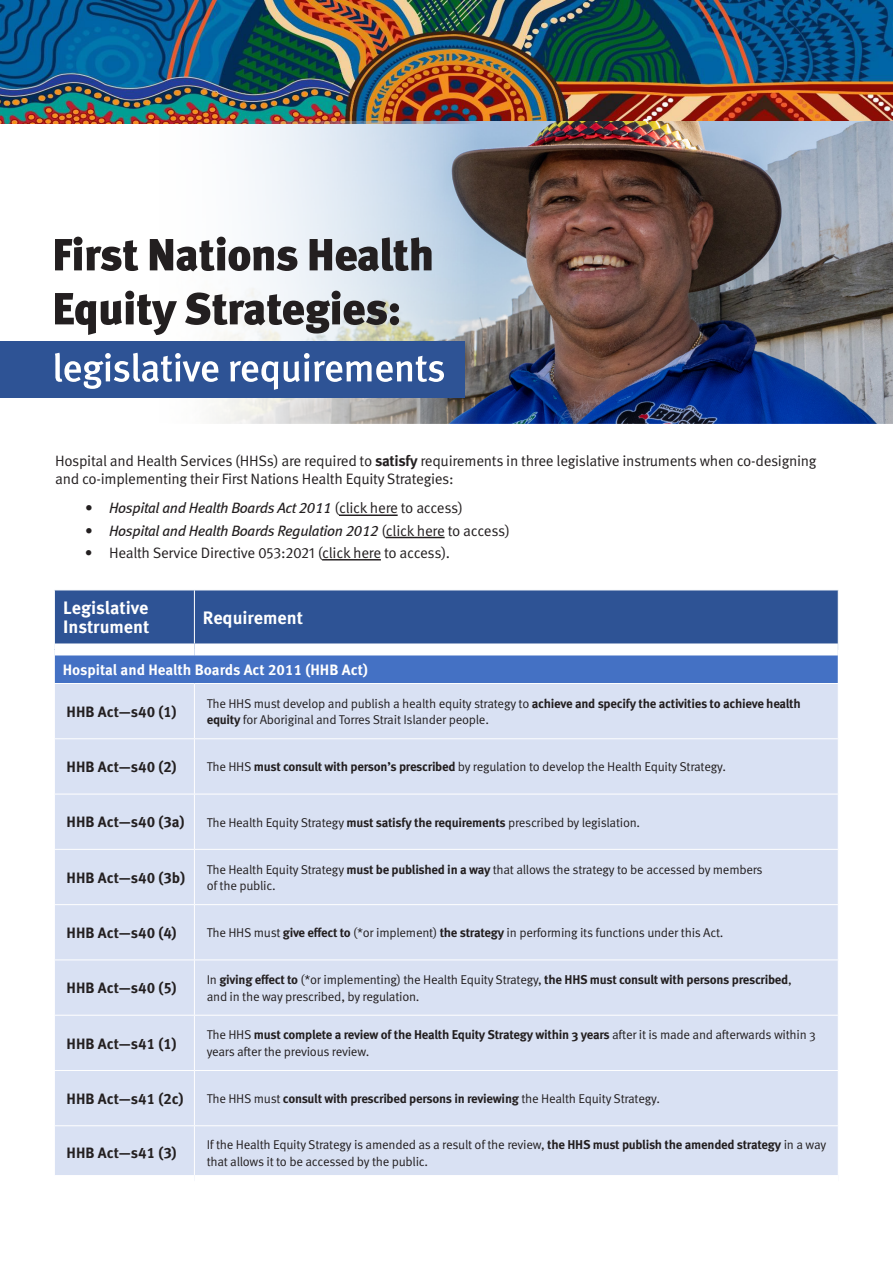
<style>
.page{position:relative;width:893px;height:1263px;background:#fff}
.page>*{position:absolute;margin:0;border:0;box-sizing:border-box;transform-origin:0 0}
.Table_Paragraph{font:700 18px/19.5px "Meta OT";color:#fff}
.Body_Text{font:15px/18px "Meta OT Norm";letter-spacing:-.02em;color:#231f20}
.Table_Paragraph-2{font:700 15px "Meta OT";color:#231f20}
.t1{font:italic 15px "Meta Book LF";letter-spacing:-.02em;color:#231f20}
.Table_Paragraph-3{font:700 15px "Meta OT";color:#fff}
.Table_Paragraph-4{font:12.75px/16.5px "Meta OT Norm";letter-spacing:-.02em;color:#231f20}
.Table_Paragraph-5{font:700 12.75px "Meta OT";letter-spacing:-.02em;color:#231f20}
.s1{font-family:"Meta OT";font-weight:700}
.s2{font-family:"Meta OT Norm";font-style:normal}
.s3{font-family:"Meta OT Norm";font-weight:400}
</style>
<div class="page">
<img style="left:0;top:0;width:893px;height:124px">
<hr style="left:339px;top:514px;width:59px;height:2px;background:#231f20">
<hr style="left:386px;top:537px;width:59px;height:1px;background:#231f20">
<hr style="left:322px;top:559px;width:59px;height:1px;background:#231f20">
<div style="left:55px;top:591px;width:783px;height:52px;background:#2e5395"></div>
<div style="left:54px;top:649px;width:784px;height:34px;background:#4471c4"></div>
<div style="left:55px;top:684px;width:783px;height:491px;background:#d9e1f3"></div>
<hr style="left:194px;top:590px;width:1px;height:53px;background:#fff">
<hr style="left:54px;top:649px;width:1px;height:34px;background:#fff">
<hr style="left:194px;top:684px;width:1px;height:54px;background:#fff">
<hr style="left:54px;top:738px;width:140px;height:1px;background:#fff">
<hr style="left:194px;top:738px;width:645px;height:1px;background:#fff">
<hr style="left:194px;top:739px;width:1px;height:55px;background:#fff">
<hr style="left:54px;top:794px;width:140px;height:1px;background:#fff">
<hr style="left:194px;top:794px;width:645px;height:1px;background:#fff">
<hr style="left:194px;top:794px;width:1px;height:55px;background:#fff">
<hr style="left:54px;top:849px;width:140px;height:1px;background:#fff">
<hr style="left:194px;top:849px;width:645px;height:1px;background:#fff">
<hr style="left:194px;top:850px;width:1px;height:54px;background:#fff">
<hr style="left:54px;top:904px;width:140px;height:1px;background:#fff">
<hr style="left:194px;top:904px;width:645px;height:1px;background:#fff">
<hr style="left:194px;top:905px;width:1px;height:54px;background:#fff">
<hr style="left:54px;top:959px;width:140px;height:1px;background:#fff">
<hr style="left:194px;top:959px;width:645px;height:1px;background:#fff">
<hr style="left:194px;top:960px;width:1px;height:55px;background:#fff">
<hr style="left:54px;top:1015px;width:140px;height:1px;background:#fff">
<hr style="left:194px;top:1015px;width:645px;height:1px;background:#fff">
<hr style="left:194px;top:1015px;width:1px;height:55px;background:#fff">
<hr style="left:54px;top:1070px;width:140px;height:1px;background:#fff">
<hr style="left:194px;top:1070px;width:645px;height:1px;background:#fff">
<hr style="left:194px;top:1071px;width:1px;height:54px;background:#fff">
<hr style="left:54px;top:1125px;width:140px;height:1px;background:#fff">
<hr style="left:194px;top:1125px;width:645px;height:1px;background:#fff">
<hr style="left:194px;top:1126px;width:1px;height:49px;background:#fff">
<div style="left:55px;top:643px;width:139px;height:12px;background:#fff"></div>
<div style="left:194px;top:643px;width:644px;height:12px;background:#fff"></div>
<img style="left:138px;top:121px;width:755px;height:302px">
<div style="left:0;top:341px;width:465px;height:57px;background:#2e5395"></div>
<svg style="left:55px;top:353px;width:389px;height:37px"></svg>
<svg style="left:55px;top:291px;width:344px;height:44px"></svg>
<svg style="left:55px;top:237px;width:377px;height:34px"></svg>
<p class="Body_Text" style="left:55px;top:452px;width:763px">Hospital and Health Services (HHSs) are required to <span class="s1">satisfy</span> requirements in three legislative instruments when co-designing and co-implementing their First Nations Health Equity Strategies:</p>
<p class="t1" style="left:85px;top:500px;width:380px">• Hospital and Health Boards Act 2011 <span class="s2">(click here to access)</span></p>
<p class="t1" style="left:85px;top:522px;width:427px">• Hospital and Health Boards Regulation 2012 <span class="s2">(click here to access)</span></p>
<p class="Body_Text" style="left:85px;top:544px;width:367px">• Health Service Directive 053:2021 (click here to access).</p>
<p class="Table_Paragraph" style="left:63px;top:598px;width:88px">Legislative<br>Instrument</p>
<p class="Table_Paragraph" style="left:203px;top:608px;width:102px">Requirement</p>
<p class="Table_Paragraph-3" style="left:63px;top:660px;width:307px">Hospital and Health Boards Act 2011 (HHB Act)</p>
<p class="Table_Paragraph-2" style="left:67px;top:702px;width:112px">HHB Act—s40 (1)</p>
<p class="Table_Paragraph-4" style="left:207px;top:695px;width:596px">The HHS must develop and publish a health equity strategy to <span class="s1">achieve and specify the activities to achieve health equity</span> for Aboriginal and Torres Strait Islander people.</p>
<p class="Table_Paragraph-2" style="left:67px;top:757px;width:112px">HHB Act—s40 (2)</p>
<p class="Table_Paragraph-4" style="left:207px;top:759px;width:521px">The HHS <span class="s1">must consult with person’s prescribed</span> by regulation to develop the Health Equity Strategy.</p>
<p class="Table_Paragraph-2" style="left:67px;top:813px;width:119px">HHB Act—s40 (3a)</p>
<p class="Table_Paragraph-4" style="left:207px;top:814px;width:435px">The Health Equity Strategy <span class="s1">must satisfy the requirements</span> prescribed by legislation.</p>
<p class="Table_Paragraph-2" style="left:67px;top:868px;width:120px">HHB Act—s40 (3b)</p>
<p class="Table_Paragraph-4" style="left:207px;top:861px;width:557px">The Health Equity Strategy <span class="s1">must be published in a way</span> that allows the strategy to be accessed by members of the public.</p>
<p class="Table_Paragraph-2" style="left:67px;top:923px;width:112px">HHB Act—s40 (4)</p>
<p class="Table_Paragraph-4" style="left:207px;top:924px;width:518px">The HHS must <span class="s1">give effect to</span> (*or implement) <span class="s1">the strategy</span> in performing its functions under this Act.</p>
<p class="Table_Paragraph-2" style="left:67px;top:978px;width:112px">HHB Act—s40 (5)</p>
<p class="Table_Paragraph-4" style="left:207px;top:971px;width:587px">In <span class="s1">giving effect to</span> (*or implementing) the Health Equity Strategy, <span class="s1">the HHS must consult with persons prescribed</span>, and in the way prescribed, by regulation.</p>
<p class="Table_Paragraph-2" style="left:67px;top:1034px;width:112px">HHB Act—s41 (1)</p>
<p class="Table_Paragraph-4" style="left:207px;top:1027px;width:611px">The HHS <span class="s1">must complete a review of the Health Equity Strategy within 3 years</span> after it is made and afterwards within 3 years after the previous review.</p>
<p class="Table_Paragraph-2" style="left:67px;top:1089px;width:119px">HHB Act—s41 (2c)</p>
<p class="Table_Paragraph-5" style="left:207px;top:1090px;width:455px"><span class="s3">The HHS must</span> consult with prescribed persons in reviewing <span class="s3">the Health Equity Strategy.</span></p>
<p class="Table_Paragraph-2" style="left:67px;top:1143px;width:112px">HHB Act—s41 (3)</p>
<p class="Table_Paragraph-4" style="left:207px;top:1136px;width:621px">If the Health Equity Strategy is amended as a result of the review, <span class="s1">the HHS must publish the amended strategy</span> in a way that allows it to be accessed by the public.</p>
</div>
